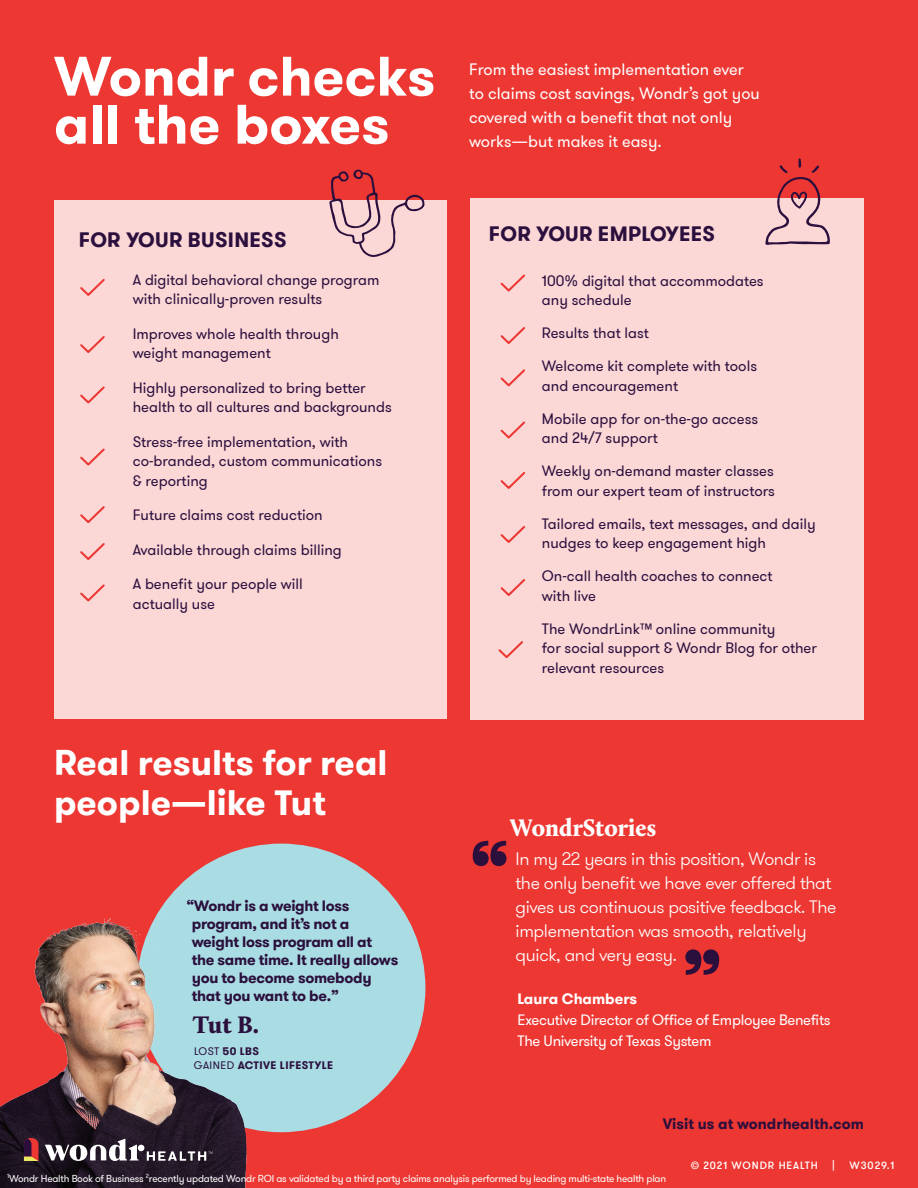
<style>
.page{position:relative;width:918px;height:1188px;background:#ec3732}
.page>*{position:absolute;margin:0;border:0;box-sizing:border-box;transform-origin:0 0}
.t1{font:700 79.2px "GT Walsheim Pro";color:#2b0f3d}
.t2{font:700 55.5px/48px "GT Walsheim Pro";color:#fff}
.t3{font:700 35.4px/39.6px "GT Walsheim Pro";color:#fff}
.t4{font:900 24.75px "Calluna";color:#fff}
.t5{font:900 24.75px "Calluna";color:#2b0f3d}
.t6{font:700 20.7px "GT Walsheim Pro";letter-spacing:.015em;color:#2b0f3d}
.t7{font:300 18px/24px "GT Walsheim Pro";letter-spacing:-.02em;color:#fff}
.t8{font:16.5px/24px "GT Walsheim Pro";color:#fff}
.t9{font:15px/19.5px "GT Walsheim Pro";color:#2b0f3d}
.t10{font:700 15px/18px "GT Walsheim Pro";letter-spacing:-.02em;color:#2b0f3d}
.t11{font:15px/21px "GT Walsheim Pro";letter-spacing:-.02em;color:#fff}
.t12{font:700 15px "GT Walsheim Pro";color:#2b0f3d}
.t13{font:700 15px "GT Walsheim Pro";color:#fff}
.t14{font:700 10.8px/14.1px "GT Walsheim Pro";letter-spacing:.04em;color:#2b0f3d}
.t15{font:500 10.5px "GT Walsheim Pro";letter-spacing:.09em;color:#fff}
.t16{font:10.2px "GT Walsheim Pro";letter-spacing:-.02em;color:#fff}
.s1{font-weight:400}
</style>
<div class="page">
<div style="left:54px;top:200px;width:392px;height:519px;background:#fbd7d6"></div>
<div style="left:471px;top:199px;width:393px;height:521px;background:#fbd7d6"></div>
<svg style="left:329px;top:169px;width:96px;height:88px"></svg>
<svg style="left:80px;top:279px;width:25px;height:17px"></svg>
<svg style="left:80px;top:336px;width:25px;height:17px"></svg>
<svg style="left:80px;top:386px;width:25px;height:18px"></svg>
<svg style="left:80px;top:448px;width:25px;height:18px"></svg>
<svg style="left:80px;top:506px;width:25px;height:17px"></svg>
<svg style="left:80px;top:543px;width:25px;height:17px"></svg>
<svg style="left:80px;top:584px;width:25px;height:18px"></svg>
<svg style="left:765px;top:159px;width:65px;height:86px"></svg>
<svg style="left:500px;top:274px;width:25px;height:18px"></svg>
<svg style="left:500px;top:327px;width:25px;height:17px"></svg>
<svg style="left:500px;top:369px;width:25px;height:18px"></svg>
<svg style="left:500px;top:421px;width:25px;height:18px"></svg>
<svg style="left:500px;top:472px;width:25px;height:17px"></svg>
<svg style="left:498px;top:641px;width:25px;height:17px"></svg>
<svg style="left:500px;top:526px;width:25px;height:17px"></svg>
<svg style="left:500px;top:579px;width:25px;height:17px"></svg>
<div style="left:137px;top:844px;width:288px;height:288px;background:#a9dde3;border-radius:50%"></div>
<img style="left:0;top:846px;width:253px;height:342px">
<svg style="left:24px;top:1138px;width:14px;height:23px"></svg>
<svg style="left:45px;top:1139px;width:168px;height:22px;background:#645d66"></svg>
<h2 class="t2" style="left:54px;top:53px;width:383px">Wondr checks all the boxes</h2>
<p class="t8" style="left:469px;top:58px;width:292px">From the easiest implementation ever to claims cost savings, Wondr’s got you covered with a benefit that not only works—but makes it easy.</p>
<h3 class="t6" style="left:79px;top:226px;width:209px">FOR YOUR BUSINESS</h3>
<h3 class="t6" style="left:489px;top:220px;width:228px">FOR YOUR EMPLOYEES</h3>
<p class="t9" style="left:133px;top:270px;width:248px">A digital behavioral change program with clinically-proven results</p>
<p class="t9" style="left:133px;top:324px;width:207px">Improves whole health through weight management</p>
<p class="t9" style="left:133px;top:378px;width:260px">Highly personalized to bring better health to all cultures and backgrounds</p>
<p class="t9" style="left:133px;top:432px;width:251px">Stress-free implementation, with co-branded, custom communications &amp; reporting</p>
<p class="t9" style="left:133px;top:505px;width:191px">Future claims cost reduction</p>
<p class="t9" style="left:133px;top:540px;width:211px">Available through claims billing</p>
<p class="t9" style="left:133px;top:574px;width:171px">A benefit your people will actually use</p>
<h3 class="t3" style="left:54px;top:743px;width:335px">Real results for real people—like Tut</h3>
<p class="t10" style="left:192px;top:897px;width:208px;text-indent:-5px">“Wondr is a weight loss program, and it’s not a weight loss program all at the same time. It really allows you to become somebody that you want to be.”</p>
<h3 class="t5" style="left:193px;top:1009px;width:68px">Tut B.</h3>
<p class="t14" style="left:194px;top:1044px;width:141px"><span class="s1">LOST</span> 50 LBS<br><span class="s1">GAINED</span> ACTIVE LIFESTYLE</p>
<p class="t9" style="left:542px;top:271px;width:223px">100% digital that accommodates any schedule</p>
<p class="t9" style="left:542px;top:323px;width:108px">Results that last</p>
<p class="t9" style="left:542px;top:356px;width:217px">Welcome kit complete with tools and encouragement</p>
<p class="t9" style="left:542px;top:409px;width:218px">Mobile app for on-the-go access and 24/7 support</p>
<p class="t9" style="left:542px;top:461px;width:235px">Weekly on-demand master classes from our expert team of instructors</p>
<p class="t9" style="left:542px;top:514px;width:275px">Tailored emails, text messages, and daily nudges to keep engagement high</p>
<p class="t9" style="left:542px;top:566px;width:232px">On-call health coaches to connect with live</p>
<p class="t9" style="left:542px;top:619px;width:277px">The WondrLink™ online community<br>for social support &amp; Wondr Blog for other relevant resources</p>
<h3 class="t4" style="left:510px;top:812px;width:147px">WondrStories</h3>
<h1 class="t1" style="left:469px;top:820px;width:43px">“</h1>
<p class="t7" style="left:515px;top:847px;width:323px">In my 22 years in this position, Wondr is the only benefit we have ever offered that gives us continuous positive feedback. The implementation was smooth, relatively quick, and very easy.</p>
<h1 class="t1" style="left:682px;top:929px;width:43px">”</h1>
<p class="t13" style="left:518px;top:989px;width:121px">Laura Chambers</p>
<p class="t11" style="left:518px;top:1010px;width:315px">Executive Director of Office of Employee Benefits<br>The University of Texas System</p>
<p class="t12" style="left:663px;top:1114px;width:203px">Visit us at wondrhealth.com</p>
<p class="t15" style="left:691px;top:1159px;width:129px">© 2021 WONDR HEALTH</p>
<p class="t15" style="left:832px;top:1159px;width:4px">|</p>
<p class="t15" style="left:849px;top:1159px;width:46px">W3029.1</p>
<p class="t16" style="left:7px;top:1172px;width:660px"><sup>1</sup>Wondr Health Book of Business <sup>2</sup>recently updated Wondr ROI as validated by a third party claims analysis performed by leading multi-state health plan</p>
</div>
